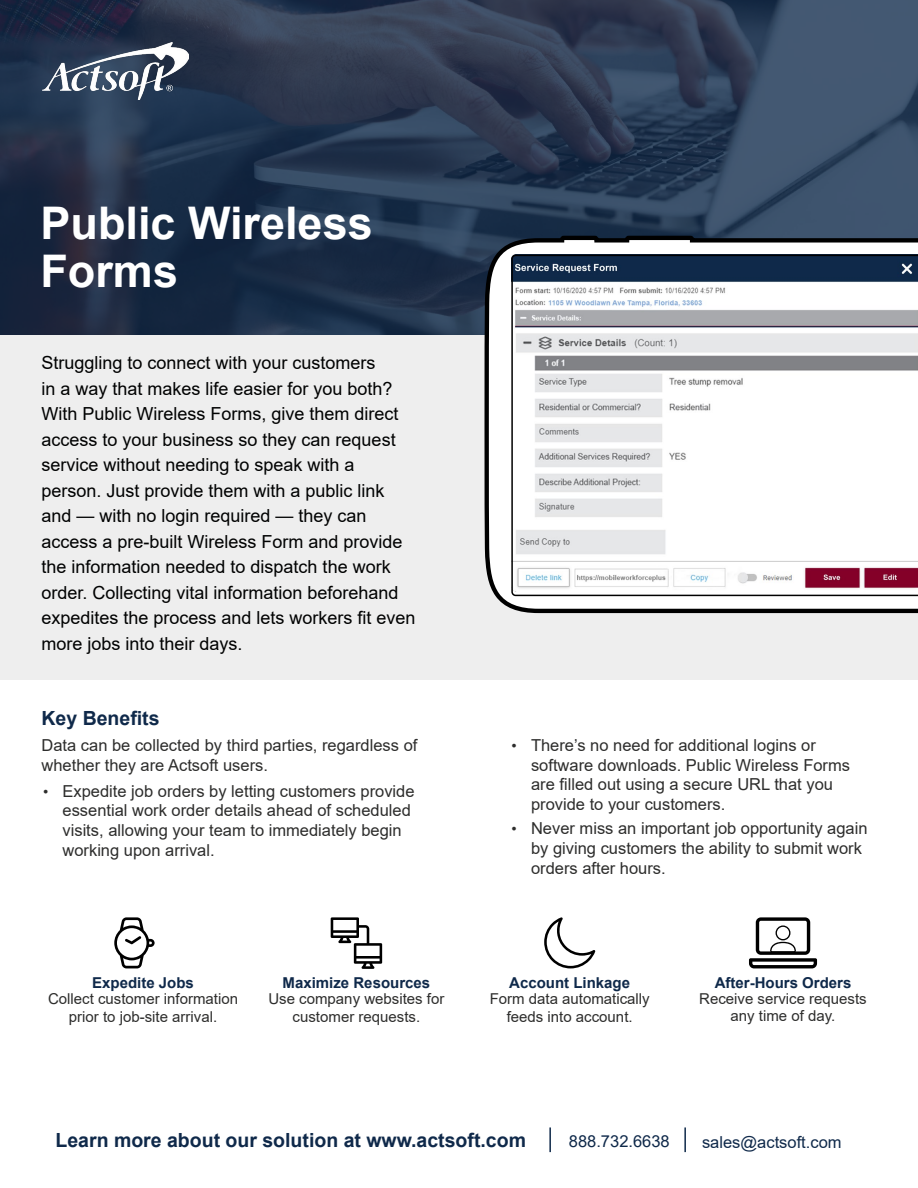
<style>
.page{position:relative;width:918px;height:1188px;background:#fff}
.page>*{position:absolute;margin:0;border:0;box-sizing:border-box;transform-origin:0 0}
.t1{font:700 45px/48px "Arial";color:#fff}
.t2{font:700 19.5px "Arial";color:#0f294a}
.t3{font:18px/25.5px "Arial";color:#000101}
.t4{font:16.5px/19.8px "Arial";color:#2d2d2c}
.t5{font:16.5px "Arial";color:#0f294a}
.t6{font:15px/18px "Arial";color:#2d2d2c;text-align:center}
.t7{font:700 15px "Arial";color:#0f294a}
.s1{font-size:15px}
</style>
<div class="page">
<hr style="left:549px;top:1127px;width:2px;height:25px;background:#0f294a">
<hr style="left:684px;top:1127px;width:2px;height:25px;background:#0f294a">
<div style="left:0;top:331px;width:918px;height:349px;background:#eee"></div>
<svg style="left:0;top:0;width:918px;height:335px;background:#293a52"></svg>
<svg style="left:482px;top:234px;width:436px;height:380px"></svg>
<svg style="left:114px;top:917px;width:41px;height:51px"></svg>
<svg style="left:331px;top:917px;width:51px;height:52px"></svg>
<svg style="left:544px;top:917px;width:51px;height:51px"></svg>
<svg style="left:749px;top:917px;width:68px;height:51px"></svg>
<img style="left:42px;top:42px;width:147px;height:58px">
<svg style="left:511px;top:255px;width:407px;height:341px"></svg>
<h1 class="t1" style="left:40px;top:200px;width:334px">Public Wireless<br>Forms</h1>
<p class="t3" style="left:42px;top:350px;width:376px">Struggling to connect with your customers<br>in a way that makes life easier for you both?<br>With Public Wireless Forms, give them direct access to your business so they can request service without needing to speak with a person. Just provide them with a public link and — with no login required — they can access a pre-built Wireless Form and provide the information needed to dispatch the work order. Collecting vital information beforehand expedites the process and lets workers fit even more jobs into their days.</p>
<p class="t2" style="left:42px;top:705px;width:120px">Key Benefits</p>
<p class="t4" style="left:42px;top:735px;width:378px">Data can be collected by third parties, regardless of whether they are Actsoft users.</p>
<p class="t4" style="left:63px;top:781px;width:354px;text-indent:-19px"><span class="s1">•</span> Expedite job orders by letting customers provide essential work order details ahead of scheduled visits, allowing your team to immediately begin working upon arrival.</p>
<p class="t7" style="left:92px;top:972px;width:103px">Expedite Jobs</p>
<p class="t6" style="left:48px;top:990px;width:192px">Collect customer information prior to job-site arrival.</p>
<p class="t7" style="left:283px;top:972px;width:149px">Maximize Resources</p>
<p class="t6" style="left:268px;top:990px;width:177px">Use company websites for customer requests.</p>
<p class="t4" style="left:531px;top:735px;width:321px;text-indent:-20px"><span class="s1">•</span> There’s no need for additional logins or software downloads. Public Wireless Forms are filled out using a secure URL that you provide to your customers.</p>
<p class="t4" style="left:531px;top:819px;width:338px;text-indent:-20px"><span class="s1">•</span> Never miss an important job opportunity again by giving customers the ability to submit work orders after hours.</p>
<p class="t7" style="left:509px;top:972px;width:122px">Account Linkage</p>
<p class="t6" style="left:490px;top:990px;width:162px">Form data automatically feeds into account.</p>
<p class="t7" style="left:715px;top:972px;width:138px">After-Hours Orders</p>
<p class="t6" style="left:699px;top:990px;width:169px;line-height:16.5px">Receive service requests any time of day.</p>
<p class="t2" style="left:56px;top:1127px;width:472px">Learn more about our solution at www.actsoft.com</p>
<p class="t5" style="left:569px;top:1130px;width:102px">888.732.6638</p>
<p class="t5" style="left:702px;top:1131px;width:141px">sales@actsoft.com</p>
</div>
